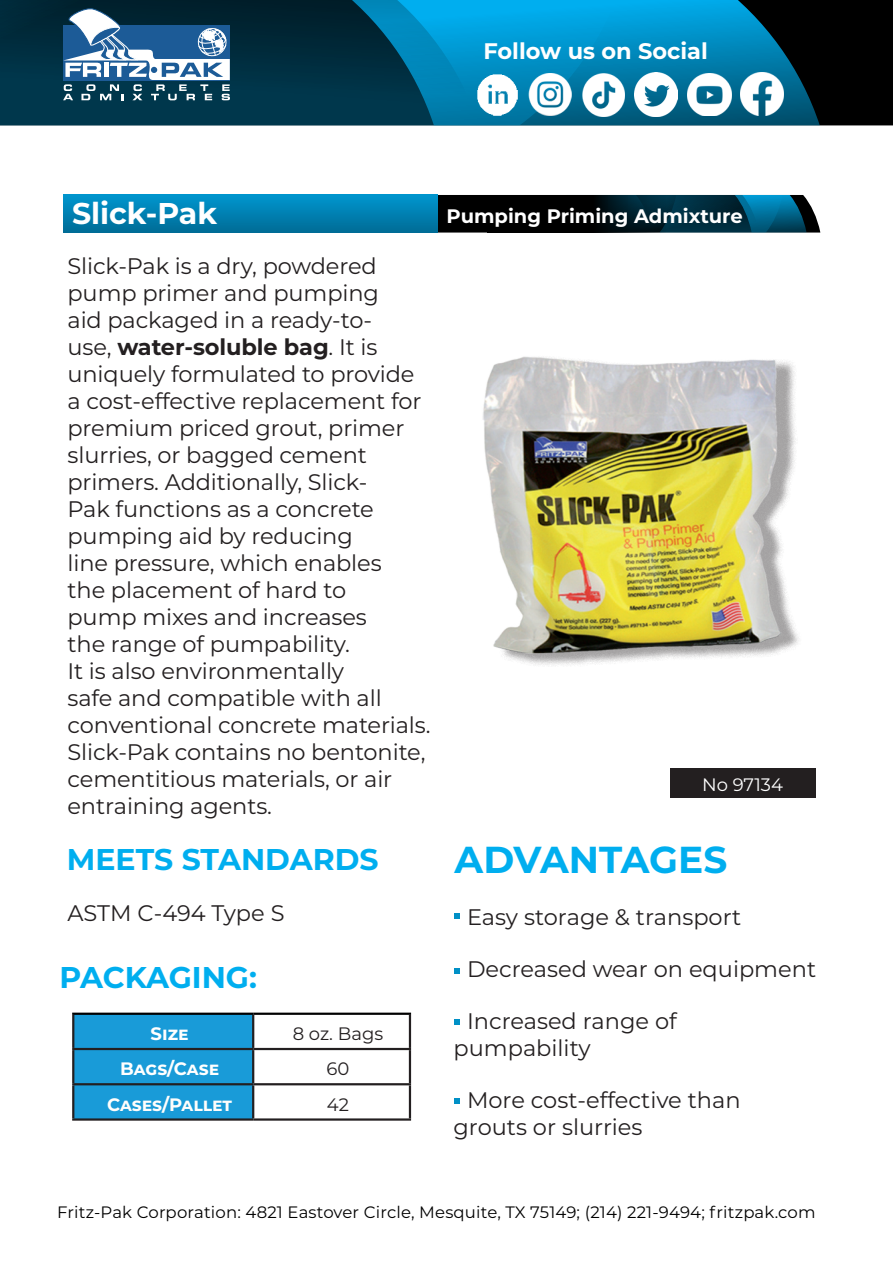
<style>
.page{position:relative;width:893px;height:1263px;background:#fff}
.page>*{position:absolute;margin:0;border:0;box-sizing:border-box;transform-origin:0 0}
.t1{font:700 37.5px "Montserrat";color:#00aeef}
.t2{font:700 30px "Montserrat";color:#00aeef}
.t3{font:700 30px "Montserrat";color:#fff}
.t4{font:22.5px/27px "Montserrat";letter-spacing:-.005em;color:#231f20}
.t5{font:700 22.5px "Montserrat";color:#fff}
.t6{font:700 19.5px "Montserrat";color:#fff}
.t7{font:700 18px "Montserrat";color:#fff}
.t8{font:18px "Montserrat";color:#231f20}
.t9{font:700 18px "Montserrat";color:#fffefc}
.t10{font:18px "Montserrat";color:#fff}
.t11{font:16.5px "Montserrat";letter-spacing:.01em;color:#000}
.s1{font-weight:700}
</style>
<div class="page">
<div style="left:820px;top:0;width:73px;height:125px;background:#000"></div>
<svg style="left:622px;top:0;width:198px;height:125px;background:#00658b"></svg>
<svg style="left:479px;top:0;width:143px;height:125px;background:#0093ca"></svg>
<svg style="left:0;top:0;width:479px;height:125px;background:#00445e"></svg>
<img style="left:483px;top:356px;width:316px;height:309px">
<div style="left:670px;top:768px;width:145px;height:30px;background:#231f20"></div>
<img style="left:475px;top:73px;width:43px;height:43px">
<img style="left:528px;top:73px;width:44px;height:43px">
<img style="left:581px;top:73px;width:44px;height:43px">
<img style="left:634px;top:73px;width:44px;height:43px">
<img style="left:688px;top:73px;width:43px;height:43px">
<img style="left:740px;top:72px;width:44px;height:43px">
<svg style="left:454px;top:913px;width:5px;height:6px"></svg>
<svg style="left:454px;top:968px;width:5px;height:5px"></svg>
<svg style="left:454px;top:1019px;width:5px;height:6px"></svg>
<svg style="left:454px;top:1098px;width:5px;height:6px"></svg>
<div style="left:74px;top:1015px;width:178px;height:103px;background:#199bd8"></div>
<hr style="left:72px;top:1015px;width:2px;height:33px;background:#231f20">
<hr style="left:252px;top:1015px;width:2px;height:33px;background:#231f20">
<hr style="left:409px;top:1015px;width:2px;height:33px;background:#231f20">
<hr style="left:72px;top:1048px;width:181px;height:2px;background:#231f20">
<hr style="left:72px;top:1050px;width:2px;height:33px;background:#231f20">
<hr style="left:253px;top:1048px;width:158px;height:2px;background:#231f20">
<hr style="left:252px;top:1050px;width:2px;height:33px;background:#231f20">
<hr style="left:409px;top:1050px;width:2px;height:33px;background:#231f20">
<hr style="left:72px;top:1083px;width:181px;height:2px;background:#231f20">
<hr style="left:72px;top:1085px;width:2px;height:33px;background:#231f20">
<hr style="left:253px;top:1083px;width:158px;height:2px;background:#231f20">
<hr style="left:252px;top:1085px;width:2px;height:33px;background:#231f20">
<hr style="left:409px;top:1085px;width:2px;height:33px;background:#231f20">
<hr style="left:72px;top:1118px;width:181px;height:3px;background:#231f20">
<hr style="left:253px;top:1118px;width:158px;height:3px;background:#231f20">
<hr style="left:72px;top:1013px;width:181px;height:2px;background:#000">
<hr style="left:253px;top:1013px;width:158px;height:2px;background:#000">
<svg style="left:438px;top:195px;width:382px;height:38px;background:#0d3a4b"></svg>
<svg style="left:487px;top:195px;width:237px;height:38px;background:#00141b"></svg>
<div style="left:64px;top:195px;width:374px;height:38px;background:linear-gradient(to bottom,#0095ce,#006c97)"></div>
<svg style="left:63px;top:6px;width:167px;height:94px"></svg>
<p class="t5" style="left:483px;top:35px;width:226px">Follow us on Social</p>
<h2 class="t3" style="left:72px;top:192px;width:147px">Slick-Pak</h2>
<p class="t6" style="left:446px;top:202px;width:298px">Pumping Priming Admixture</p>
<p class="t4" style="left:68px;top:252px;width:364px">Slick-Pak is a dry, powdered pump primer and pumping<br>aid packaged in a ready-to-<br>use, <span class="s1">water-soluble bag</span>. It is uniquely formulated to provide a cost-effective replacement for premium priced grout, primer slurries, or bagged cement primers. Additionally, Slick-<br>Pak functions as a concrete pumping aid by reducing<br>line pressure, which enables<br>the placement of hard to<br>pump mixes and increases<br>the range of pumpability.<br>It is also environmentally<br>safe and compatible with all conventional concrete materials.<br>Slick-Pak contains no bentonite, cementitious materials, or air entraining agents.</p>
<p class="t10" style="left:702px;top:773px;width:82px">No 97134</p>
<h2 class="t2" style="left:67px;top:838px;width:313px">MEETS STANDARDS</h2>
<h1 class="t1" style="left:455px;top:833px;width:274px">ADVANTAGES</h1>
<p class="t4" style="left:68px;top:898px;width:219px">ASTM C-494 Type S</p>
<p class="t4" style="left:467px;top:903px;width:276px">Easy storage &amp; transport</p>
<p class="t4" style="left:467px;top:955px;width:351px">Decreased wear on equipment</p>
<p class="t4" style="left:453px;top:1007px;width:225px;text-indent:14px">Increased range of pumpability</p>
<p class="t4" style="left:453px;top:1086px;width:289px;text-indent:14px">More cost-effective than grouts or slurries</p>
<h2 class="t2" style="left:60px;top:955px;width:199px">PACKAGING:</h2>
<p class="t7" style="left:151px;top:1021px;width:39px">Size</p>
<p class="t8" style="left:293px;top:1021px;width:92px">8 oz. Bags</p>
<p class="t7" style="left:120px;top:1056px;width:100px">Bags/Case</p>
<p class="t8" style="left:326px;top:1056px;width:24px">60</p>
<p class="t9" style="left:107px;top:1091px;width:127px">Cases/Pallet</p>
<p class="t8" style="left:327px;top:1092px;width:24px">42</p>
<p class="t11" style="left:57px;top:1200px;width:760px">Fritz-Pak Corporation: 4821 Eastover Circle, Mesquite, TX 75149; (214) 221-9494; fritzpak.com</p>
</div>
